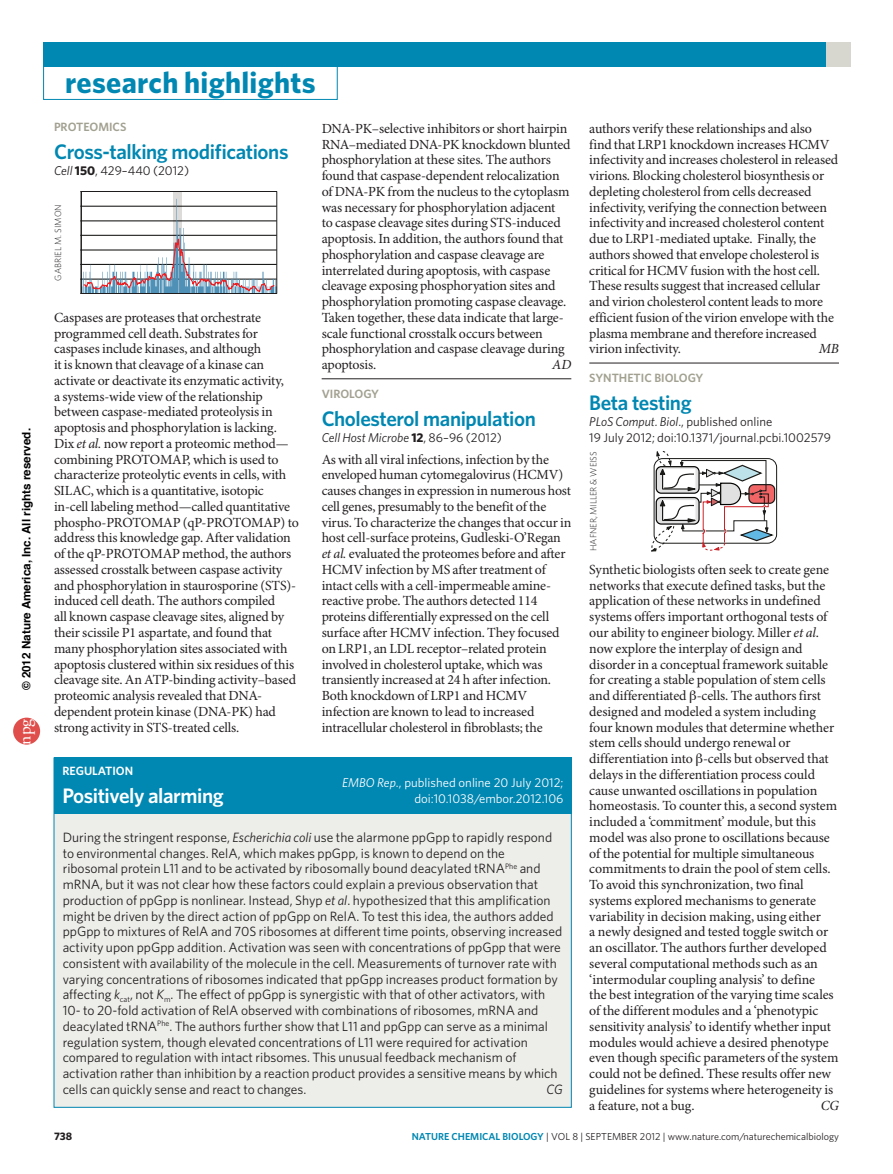
<style>
.page{position:relative;width:893px;height:1174px;background:#fff}
.page>*{position:absolute;margin:0;border:0;box-sizing:border-box;transform-origin:0 0}
.t1{font:700 30px "Whitney";letter-spacing:.01em;color:#0087b2}
.t2{font:600 21px "Whitney";letter-spacing:-.02em;color:#0087b2}
.t3{font:600 21px "Whitney";color:#fff}
.t4{font:17.55px "Adobe Garamond Pro";color:#fff}
.t5{font:13.95px/15.8px "Minion Pro";letter-spacing:-.01em;color:#231f20}
.t6{font:italic 13.95px "Minion Pro";color:#231f20}
.t7{font:13.5px/15.8px "Whitney";color:#231f20}
.t8{font:italic 13.5px "Whitney";color:#231f20}
.t9{font:12.75px/15.8px "Whitney";color:#231f20}
.t10{font:12.75px/15.8px "Whitney";color:#fff;text-align:right}
.t11{font:italic 12.75px "Whitney";color:#231f20}
.t12{font:600 12px "Whitney";color:#a2a191}
.t13{font:600 12px "Whitney";color:#fff}
.t14{font:700 11.7px "Helvetica";color:#000}
.t15{font:700 10.8px "Whitney";color:#231f20}
.t16{font:10.2px "Whitney";color:#231f20}
.t17{font:300 9px "Whitney";letter-spacing:-.01em;color:#231f20}
.s1{font-style:italic}
.s2{font-weight:700}
.s3{font-weight:700;font-style:normal}
.s4{font-style:normal}
.s5{font-weight:600;color:#0087b2}
</style>
<div class="page">
<div style="left:43px;top:66px;width:295px;height:34px;border:1px solid #0087b2"></div>
<div style="left:43px;top:43px;width:806px;height:24px;background:#0087b2"></div>
<div style="left:826px;top:43px;width:24px;height:24px;background:#d7d7cf"></div>
<hr style="left:322px;top:378px;width:249px;height:1px;background:#231f20">
<hr style="left:589px;top:363px;width:250px;height:1px;background:#231f20">
<svg style="left:651px;top:451px;width:126px;height:100px"></svg>
<div style="left:54px;top:758px;width:517px;height:349px;background:#ededea"></div>
<div style="left:54px;top:757px;width:517px;height:57px;background:#0087b2"></div>
<div style="left:174px;top:192px;width:8px;height:101px;background:#dddbda"></div>
<svg style="left:80px;top:199px;width:195px;height:95px"></svg>
<div style="left:81px;top:191px;width:196px;height:103px;border:1px solid #201d1e"></div>
<div style="left:13px;top:717px;width:27px;height:27px;background:#df4e4a;border-radius:50%"></div>
<p class="t14" style="left:22px;top:690px;width:264px;rotate:-90deg">© 2012 Nature America, Inc. All rights reserved.</p>
<p class="t4" style="left:14px;top:744px;width:28px;rotate:-90deg">npg</p>
<h1 class="t1" style="left:65px;top:62px;width:252px">research highlights</h1>
<p class="t12" style="left:54px;top:119px;width:15px">PROTEOMIC</p>
<p class="t12" style="left:120px;top:119px;width:8px">S</p>
<h2 class="t2" style="left:54px;top:138px;width:236px">Cross-talking modifications</h2>
<p class="t9" style="left:54px;top:162px;width:137px"><span class="s1">Cell</span> <span class="s2">150</span>, 429–440 (2012)</p>
<p class="t5" style="left:322px;top:121px;width:250px">DNA-PK–selective inhibitors or short hairpin RNA–mediated DNA-PK knockdown blunted phosphorylation at these sites. The authors found that caspase-dependent relocalization of DNA-PK from the nucleus to the cytoplasm was necessary for phosphorylation adjacent<br>to caspase cleavage sites during STS-induced apoptosis. In addition, the authors found that phosphorylation and caspase cleavage are interrelated during apoptosis, with caspase cleavage exposing phosphoryation sites and phosphorylation promoting caspase cleavage.<br>Taken together, these data indicate that large&shy;scale functional crosstalk occurs between phosphorylation and caspase cleavage during apoptosis.</p>
<p class="t17" style="left:52px;top:280px;width:78px;rotate:-90deg">Gabriel M. Simon</p>
<p class="t5" style="left:54px;top:310px;width:246px">Caspases are proteases that orchestrate programmed cell death. Substrates for caspases include kinases, and although<br>it is known that cleavage of a kinase can activate or deactivate its enzymatic activity,<br>a systems-wide view of the relationship between caspase-mediated proteolysis in apoptosis and phosphorylation is lacking.<br>Dix <span class="s1">et al.</span> now report a proteomic method— combining PROTOMAP, which is used to characterize proteolytic events in cells, with SILAC, which is a quantitative, isotopic in-cell labeling method—called quantitative phospho-PROTOMAP (qP-PROTOMAP) to address this knowledge gap. After validation of the qP-PROTOMAP method, the authors assessed crosstalk between caspase activity and phosphorylation in staurosporine (STS)- induced cell death. The authors compiled<br>all known caspase cleavage sites, aligned by their scissile P1 aspartate, and found that many phosphorylation sites associated with apoptosis clustered within six residues of this cleavage site. An ATP-binding activity–based proteomic analysis revealed that DNA&shy;dependent protein kinase (DNA-PK) had strong activity in STS-treated cells.</p>
<p class="t6" style="left:552px;top:356px;width:20px">AD</p>
<p class="t12" style="left:322px;top:386px;width:17px">VIROLOGY</p>
<h2 class="t2" style="left:322px;top:405px;width:216px">Cholesterol manipulation</h2>
<p class="t11" style="left:322px;top:429px;width:182px">Cell Host Microbe <span class="s3">12</span><span class="s4">, 86–96 (2012)</span></p>
<p class="t5" style="left:322px;top:452px;width:251px">As with all viral infections, infection by the enveloped human cytomegalovirus (HCMV) causes changes in expression in numerous host cell genes, presumably to the benefit of the virus. To characterize the changes that occur in host cell-surface proteins, Gudleski-O’Regan <span class="s1">et al.</span> evaluated the proteomes before and after HCMV infection by MS after treatment of intact cells with a cell-impermeable amine&shy;reactive probe. The authors detected 114 proteins differentially expressed on the cell surface after HCMV infection. They focused on LRP1, an LDL receptor–related protein involved in cholesterol uptake, which was transiently increased at 24 h after infection.<br>Both knockdown of LRP1 and HCMV infection are known to lead to increased intracellular cholesterol in fibroblasts; the</p>
<p class="t13" style="left:63px;top:763px;width:8px">REGULATION</p>
<h2 class="t3" style="left:63px;top:782px;width:163px">Positively alarming</h2>
<p class="t10" style="left:342px;top:774px;width:223px"><span class="s1">EMBO Rep</span>., published online 20 July 2012; doi:10.1038/embor.2012.106</p>
<p class="t7" style="left:63px;top:829px;width:501px">During the stringent response, <span class="s1">Escherichia coli</span> use the alarmone ppGpp to rapidly respond to environmental changes. RelA, which makes ppGpp, is known to depend on the ribosomal protein L11 and to be activated by ribosomally bound deacylated tRNA<sup>Phe</sup> and mRNA, but it was not clear how these factors could explain a previous observation that production of ppGpp is nonlinear. Instead, Shyp <span class="s1">et al</span>. hypothesized that this amplification might be driven by the direct action of ppGpp on RelA. To test this idea, the authors added ppGpp to mixtures of RelA and 70S ribosomes at different time points, observing increased activity upon ppGpp addition. Activation was seen with concentrations of ppGpp that were consistent with availability of the molecule in the cell. Measurements of turnover rate with varying concentrations of ribosomes indicated that ppGpp increases product formation by affecting <span class="s1">k</span><sub>cat</sub>, not <span class="s1">K</span><sub>m</sub>. The effect of ppGpp is synergistic with that of other activators, with 10- to 20-fold activation of RelA observed with combinations of ribosomes, mRNA and deacylated tRNA<sup>Phe</sup>. The authors further show that L11 and ppGpp can serve as a minimal regulation system, though elevated concentrations of L11 were required for activation compared to regulation with intact ribsomes. This unusual feedback mechanism of activation rather than inhibition by a reaction product provides a sensitive means by which cells can quickly sense and react to changes.</p>
<p class="t8" style="left:547px;top:1080px;width:18px">CG</p>
<p class="t5" style="left:589px;top:121px;width:250px">authors verify these relationships and also<br>find that LRP1 knockdown increases HCMV infectivity and increases cholesterol in released virions. Blocking cholesterol biosynthesis or depleting cholesterol from cells decreased infectivity, verifying the connection between infectivity and increased cholesterol content due to LRP1-mediated uptake. Finally, the authors showed that envelope cholesterol is critical for HCMV fusion with the host cell.<br>These results suggest that increased cellular and virion cholesterol content leads to more efficient fusion of the virion envelope with the plasma membrane and therefore increased virion infectivity.</p>
<p class="t6" style="left:819px;top:340px;width:22px">MB</p>
<p class="t12" style="left:589px;top:370px;width:15px">SYNTHETIC</p>
<p class="t12" style="left:654px;top:370px;width:8px">BIOLOGY</p>
<h2 class="t2" style="left:589px;top:389px;width:104px">Beta testing</h2>
<p class="t9" style="left:589px;top:413px;width:243px"><span class="s1">PLoS Comput. Biol</span>., published online<br>19 July 2012; doi:10.1371/journal.pcbi.1002579</p>
<p class="t17" style="left:587px;top:551px;width:100px;rotate:-90deg">Hafner, Miller &amp; Weiss</p>
<p class="t5" style="left:589px;top:562px;width:251px">Synthetic biologists often seek to create gene networks that execute defined tasks, but the application of these networks in undefined systems offers important orthogonal tests of our ability to engineer biology. Miller <span class="s1">et al</span>. now explore the interplay of design and disorder in a conceptual framework suitable for creating a stable population of stem cells and differentiated -cells. The authors first designed and modeled a system including four known modules that determine whether stem cells should undergo renewal or differentiation into -cells but observed that delays in the differentiation process could cause unwanted oscillations in population homeostasis. To counter this, a second system included a ‘commitment’ module, but this model was also prone to oscillations because of the potential for multiple simultaneous commitments to drain the pool of stem cells.<br>To avoid this synchronization, two final systems explored mechanisms to generate variability in decision making, using either<br>a newly designed and tested toggle switch or an oscillator. The authors further developed several computational methods such as an ‘intermodular coupling analysis’ to define<br>the best integration of the varying time scales of the different modules and a ‘phenotypic sensitivity analysis’ to identify whether input modules would achieve a desired phenotype even though specific parameters of the system could not be defined. These results offer new guidelines for systems where heterogeneity is a feature, not a bug.</p>
<p class="t6" style="left:821px;top:1096px;width:20px">CG</p>
<p class="t15" style="left:54px;top:1129px;width:20px">738</p>
<p class="t16" style="left:412px;top:1129px;width:429px"><span class="s5">nature chemical biology</span> | VOL 8 | SEPTEMBER 2012 | www.nature.com/naturechemicalbiology</p>
</div>
